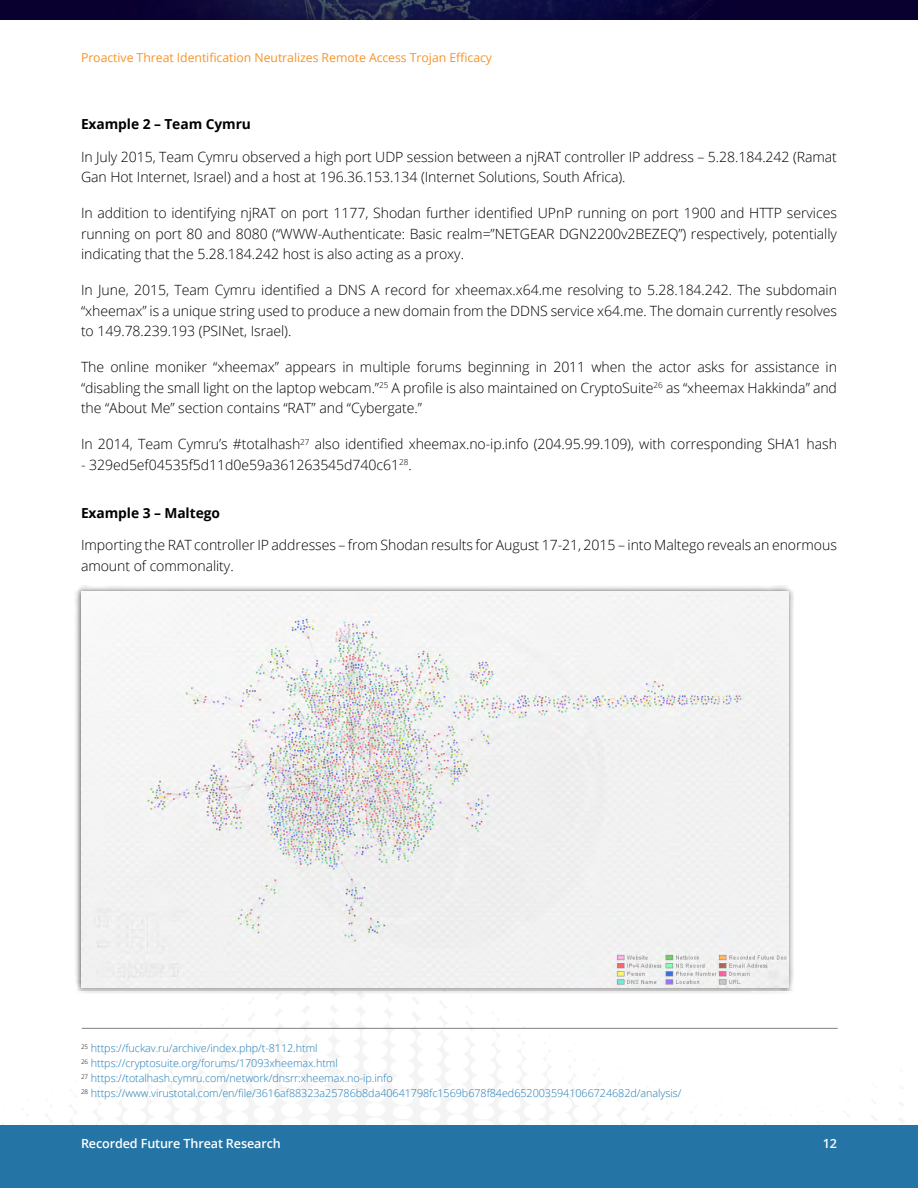
<style>
.page{position:relative;width:918px;height:1188px;background:#fff}
.page>*{position:absolute;margin:0;border:0;box-sizing:border-box;transform-origin:0 0}
.t1{font:300 14.1px/20.2px "Open Sans";letter-spacing:-.005em;color:#000;text-align:justify}
.t2{font:700 13.8px "Open Sans";letter-spacing:-.005em;color:#000}
.t3{font:600 12.6px "Open Sans";letter-spacing:-.01em;color:#fff}
.t4{font:12.3px "Open Sans";letter-spacing:-.005em;color:#f79428}
.t5{font:300 10.8px/15px "Open Sans";letter-spacing:-.005em;color:#1f7cb5}
</style>
<div class="page">
<div style="left:0;top:1125px;width:918px;height:63px;background:#2474a5"></div>
<img style="left:0;top:0;width:918px;height:19px">
<hr style="left:82px;top:1028px;width:756px;height:1px;background:#7f8080">
<div style="left:74px;top:585px;width:720px;height:409px;background:#000;opacity:.6"></div>
<img style="left:81px;top:592px;width:707px;height:395px">
<p class="t4" style="left:81px;top:49px;width:413px">Proactive Threat Identification Neutralizes Remote Access Trojan Efficacy</p>
<p class="t2" style="left:81px;top:115px;width:171px">Example 2 – Team Cymru</p>
<p class="t1" style="left:81px;top:146px;width:758px">In July 2015, Team Cymru observed a high port UDP session between a njRAT controller IP address – 5.28.184.242 (Ramat<br>Gan Hot Internet, Israel) and a host at 196.36.153.134 (Internet Solutions, South Africa).</p>
<p class="t1" style="left:81px;top:203px;width:758px">In addition to identifying njRAT on port 1177, Shodan further identified UPnP running on port 1900 and HTTP services running on port 80 and 8080 (“WWW-Authenticate: Basic realm=”NETGEAR DGN2200v2BEZEQ”) respectively, potentially indicating that the 5.28.184.242 host is also acting as a proxy.</p>
<p class="t1" style="left:81px;top:280px;width:758px">In June, 2015, Team Cymru identified a DNS A record for xheemax.x64.me resolving to 5.28.184.242. The subdomain “xheemax” is a unique string used to produce a new domain from the DDNS service x64.me. The domain currently resolves to 149.78.239.193 (PSINet, Israel).</p>
<p class="t1" style="left:81px;top:357px;width:758px">The online moniker “xheemax” appears in multiple forums beginning in 2011 when the actor asks for assistance in “disabling the small light on the laptop webcam.”<sup>25</sup> A profile is also maintained on CryptoSuite<sup>26</sup> as “xheemax Hakkinda” and the “About Me” section contains “RAT” and “Cybergate.”</p>
<p class="t1" style="left:81px;top:434px;width:758px">In 2014, Team Cymru’s #totalhash<sup>27</sup> also identified xheemax.no-ip.info (204.95.99.109), with corresponding SHA1 hash</p>
<p class="t1" style="left:81px;top:454px;width:332px">- 329ed5ef04535f5d11d0e59a361263545d740c61<sup>28</sup>.</p>
<p class="t2" style="left:81px;top:503px;width:141px">Example 3 – Maltego</p>
<p class="t1" style="left:81px;top:535px;width:757px">Importing the RAT controller IP addresses – from Shodan results for August 17-21, 2015 – into Maltego reveals an enormous amount of commonality.</p>
<p class="t5" style="left:81px;top:1040px;width:602px"><sup>25</sup> https://fuckav.ru/archive/index.php/t-8112.html<br><sup>26</sup> https://cryptosuite.org/forums/17093xheemax.html<br><sup>27</sup> https://totalhash.cymru.com/network/dnsrr:xheemax.no-ip.info<br><sup>28</sup> https://www.virustotal.com/en/file/3616af88323a25786b8da40641798fc1569b678f84ed6520035941066724682d/analysis/</p>
<p class="t3" style="left:81px;top:1135px;width:201px">Recorded Future Threat Research</p>
<p class="t3" style="left:823px;top:1135px;width:16px">12</p>
</div>
